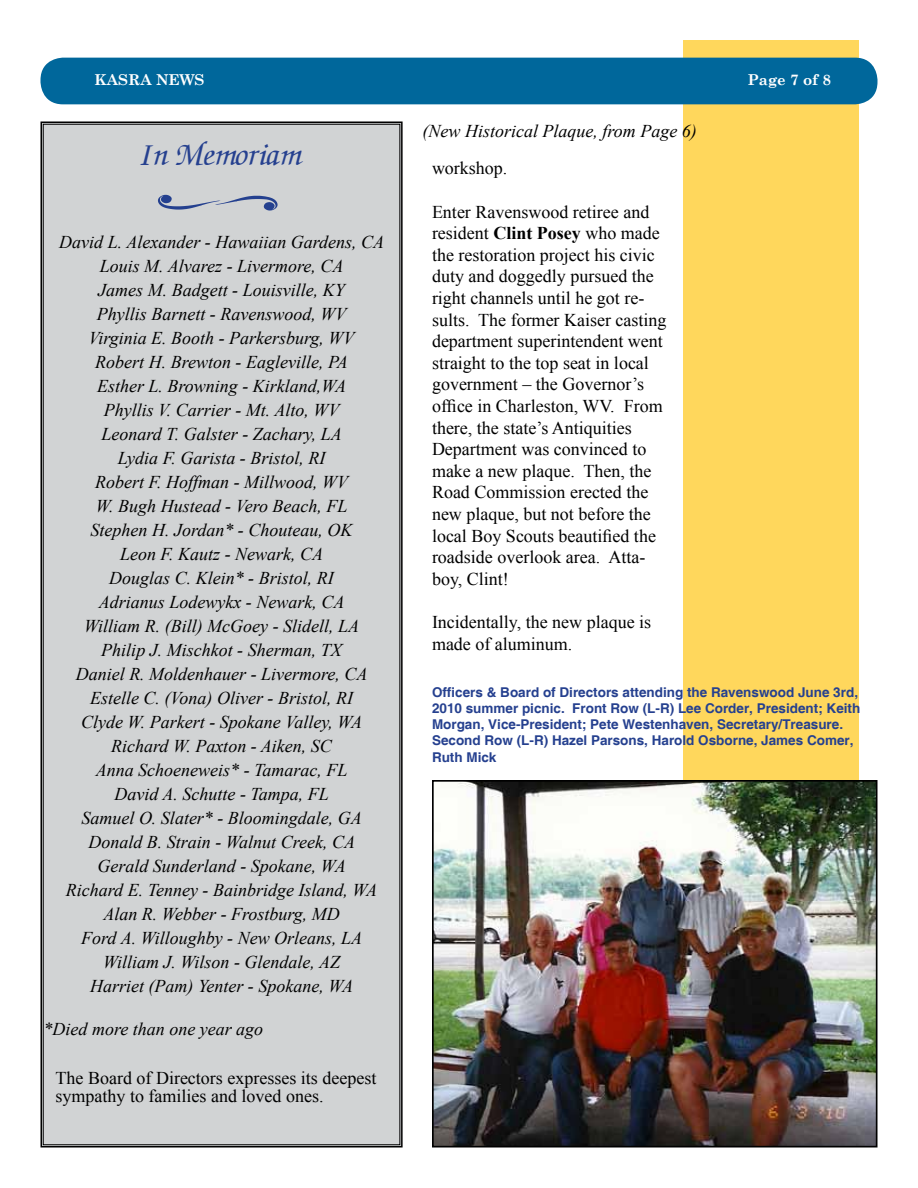
<style>
.page{position:relative;width:918px;height:1188px;background:#fff}
.page>*{position:absolute;margin:0;border:0;box-sizing:border-box;transform-origin:0 0}
.t1{font:italic 33px "Zurich Calligraphic";color:#25408f}
.t2{font:italic 18px/24px "Times New Roman";color:#000;text-align:center}
.t3{font:18px/21.6px "Times New Roman";color:#000}
.t4{font:700 15px "Century Schoolbook";color:#fff}
.t5{font:700 13.5px/16.2px "Helvetica";color:#25408f}
.s1{font-weight:700}
</style>
<div class="page">
<div style="left:684px;top:40px;width:175px;height:1108px;background:#ffd75c"></div>
<div style="left:40px;top:58px;width:838px;height:46px;background:#00679b;border-radius:22px"></div>
<div style="left:40px;top:121px;width:363px;height:1027px;background:#d1d3d4"></div>
<svg style="left:158px;top:195px;width:120px;height:16px;background:#a8b0c3"></svg>
<img style="left:435px;top:783px;width:440px;height:361px">
<div style="left:432px;top:780px;width:446px;height:367px;border:2px solid #000"></div>
<p class="t4" style="left:94px;top:68px;width:112px">KASRA NEWS</p>
<p class="t4" style="left:748px;top:68px;width:85px">Page 7 of 8</p>
<h1 class="t1" style="left:142px;top:138px;width:161px">In Memoriam</h1>
<p class="t2" style="left:59px;top:229px;width:326px">David L. Alexander - Hawaiian Gardens, CA Louis M. Alvarez - Livermore, CA<br>James M. Badgett - Louisville, KY<br>Phyllis Barnett - Ravenswood, WV<br>Virginia E. Booth - Parkersburg, WV<br>Robert H. Brewton - Eagleville, PA<br>Esther L. Browning - Kirkland,WA<br>Phyllis V. Carrier - Mt. Alto, WV<br>Leonard T. Galster - Zachary, LA<br>Lydia F. Garista - Bristol, RI<br>Robert F. Hoffman - Millwood, WV<br>W. Bugh Hustead - Vero Beach, FL<br>Stephen H. Jordan* - Chouteau, OK<br>Leon F. Kautz - Newark, CA<br>Douglas C. Klein* - Bristol, RI<br>Adrianus Lodewykx - Newark, CA<br>William R. (Bill) McGoey - Slidell, LA<br>Philip J. Mischkot - Sherman, TX<br>Daniel R. Moldenhauer - Livermore, CA Estelle C. (Vona) Oliver - Bristol, RI<br>Clyde W. Parkert - Spokane Valley, WA Richard W. Paxton - Aiken, SC<br>Anna Schoeneweis* - Tamarac, FL<br>David A. Schutte - Tampa, FL<br>Samuel O. Slater* - Bloomingdale, GA Donald B. Strain - Walnut Creek, CA<br>Gerald Sunderland - Spokane, WA<br>Richard E. Tenney - Bainbridge Island, WA Alan R. Webber - Frostburg, MD<br>Ford A. Willoughby - New Orleans, LA William J. Wilson - Glendale, AZ<br>Harriet (Pam) Yenter - Spokane, WA</p>
<p class="t2" style="left:44px;top:1017px;width:221px">*Died more than one year ago</p>
<p class="t3" style="left:56px;top:1069px;width:322px;line-height:18px">The Board of Directors expresses its deepest sympathy to families and loved ones.</p>
<p class="t2" style="left:423px;top:119px;width:276px">(New Historical Plaque, from Page 6)</p>
<p class="t3" style="left:432px;top:157px;width:77px">workshop.</p>
<p class="t3" style="left:432px;top:201px;width:236px">Enter Ravenswood retiree and resident <span class="s1">Clint Posey</span> who made the restoration project his civic duty and doggedly pursued the right channels until he got re&shy;sults. The former Kaiser casting department superintendent went straight to the top seat in local government – the Governor’s office in Charleston, WV. From there, the state’s Antiquities<br>Department was convinced to make a new plaque. Then, the<br>Road Commission erected the new plaque, but not before the local Boy Scouts beautified the roadside overlook area. Atta&shy;boy, Clint!</p>
<p class="t3" style="left:432px;top:611px;width:221px">Incidentally, the new plaque is made of aluminum.</p>
<p class="t5" style="left:432px;top:685px;width:430px">Officers &amp; Board of Directors attending the Ravenswood June 3rd, 2010 summer picnic. Front Row (L-R) Lee Corder, President; Keith Morgan, Vice-President; Pete Westenhaven, Secretary/Treasure.<br>Second Row (L-R) Hazel Parsons, Harold Osborne, James Comer, Ruth Mick</p>
</div>
